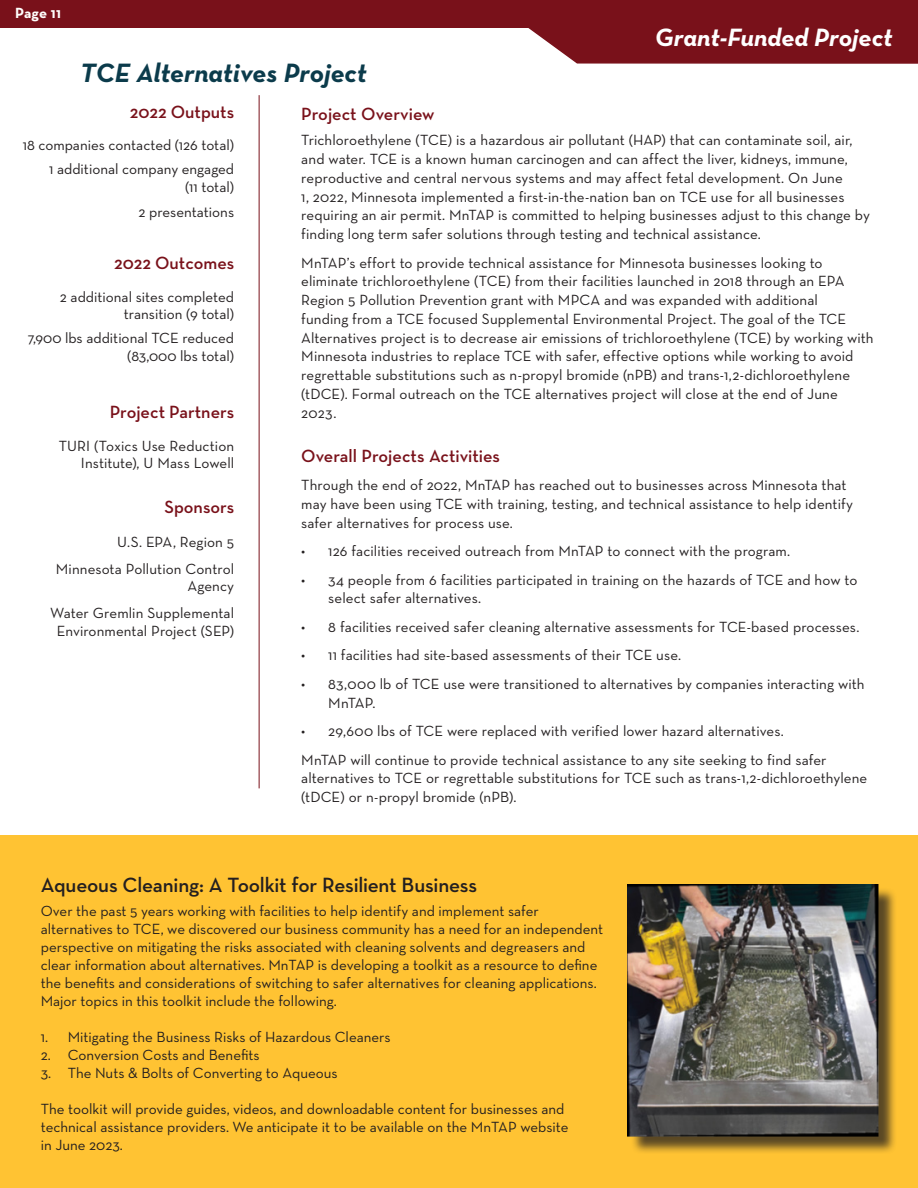
<style>
.page{position:relative;width:918px;height:1188px;background:#fff}
.page>*{position:absolute;margin:0;border:0;box-sizing:border-box;transform-origin:0 0}
.Secondary_Headline{font:italic 700 27px "Neutra Text";color:#0b3b4b}
.Secondary_Headline-2{font:italic 700 25.5px "Neutra Text";color:#fff}
.Project_Subhead{font:600 21px "Neutra Text";letter-spacing:-.01em;color:#231f20}
.Body_Bullet{font:600 18px "Neutraface Text";color:#79111a}
.Project_Title{font:600 18px "Neutraface Text";color:#79111a}
.Right_Data{font:600 18px "Neutraface Text";color:#79111a}
.Body_Bullet-2{font:15px/18.8px "Neutra Text";letter-spacing:.005em;color:#231f20}
.Project_Title-2{font:15px/18px "Neutra Text";color:#231f20;text-align:right}
.Right_Data-2{font:15px/17.2px "Neutra Text";letter-spacing:.005em;color:#231f20;text-align:right}
.t1{font:700 15px "Neutra Text";letter-spacing:.01em;color:#fffefc}
</style>
<div class="page">
<svg style="left:528px;top:28px;width:390px;height:36px;background:#83222b"></svg>
<div style="left:0;top:0;width:918px;height:28px;background:#79111a"></div>
<div style="left:0;top:836px;width:918px;height:352px;background:#ffc333"></div>
<div style="left:630px;top:887px;width:267px;height:268px;background:#231f20;opacity:.75"></div>
<img style="left:628px;top:885px;width:251px;height:251px">
<hr style="left:259px;top:95px;width:1px;height:693px;background:#79111a">
<p class="t1" style="left:15px;top:4px;width:47px">Page 11</p>
<p class="Secondary_Headline-2" style="left:655px;top:21px;width:239px">Grant-Funded Project</p>
<p class="Secondary_Headline" style="left:80px;top:56px;width:288px">TCE Alternatives Project</p>
<p class="Body_Bullet" style="left:301px;top:102px;width:135px">Project Overview</p>
<p class="Body_Bullet-2" style="left:301px;top:131px;width:570px">Trichloroethylene (TCE) is a hazardous air pollutant (HAP) that can contaminate soil, air, and water. TCE is a known human carcinogen and can affect the liver, kidneys, immune, reproductive and central nervous systems and may affect fetal development. On June<br>1, 2022, Minnesota implemented a first-in-the-nation ban on TCE use for all businesses requiring an air permit. MnTAP is committed to helping businesses adjust to this change by finding long term safer solutions through testing and technical assistance.</p>
<p class="Body_Bullet-2" style="left:301px;top:253px;width:574px">MnTAP’s effort to provide technical assistance for Minnesota businesses looking to eliminate trichloroethylene (TCE) from their facilities launched in 2018 through an EPA Region 5 Pollution Prevention grant with MPCA and was expanded with additional<br>funding from a TCE focused Supplemental Environmental Project. The goal of the TCE Alternatives project is to decrease air emissions of trichloroethylene (TCE) by working with Minnesota industries to replace TCE with safer, effective options while working to avoid regrettable substitutions such as n-propyl bromide (nPB) and trans-1,2-dichloroethylene (tDCE). Formal outreach on the TCE alternatives project will close at the end of June 2023.</p>
<p class="Body_Bullet" style="left:301px;top:444px;width:200px">Overall Projects Activities</p>
<p class="Body_Bullet-2" style="left:301px;top:476px;width:553px">Through the end of 2022, MnTAP has reached out to businesses across Minnesota that may have been using TCE with training, testing, and technical assistance to help identify safer alternatives for process use.</p>
<p class="Body_Bullet-2" style="left:301px;top:542px;width:491px">• 126 facilities received outreach from MnTAP to connect with the program.</p>
<p class="Body_Bullet-2" style="left:328px;top:570px;width:531px;text-indent:-27px">• 34 people from 6 facilities participated in training on the hazards of TCE and how to select safer alternatives.</p>
<p class="Body_Bullet-2" style="left:301px;top:617px;width:560px">• 8 facilities received safer cleaning alternative assessments for TCE-based processes.</p>
<p class="Body_Bullet-2" style="left:301px;top:646px;width:381px">• 11 facilities had site-based assessments of their TCE use.</p>
<p class="Body_Bullet-2" style="left:328px;top:674px;width:538px;text-indent:-27px">• 83,000 lb of TCE use were transitioned to alternatives by companies interacting with<br>MnTAP.</p>
<p class="Body_Bullet-2" style="left:301px;top:721px;width:484px">• 29,600 lbs of TCE were replaced with verified lower hazard alternatives.</p>
<p class="Body_Bullet-2" style="left:301px;top:750px;width:568px">MnTAP will continue to provide technical assistance to any site seeking to find safer alternatives to TCE or regrettable substitutions for TCE such as trans-1,2-dichloroethylene (tDCE) or n-propyl bromide (nPB).</p>
<p class="Project_Title" style="left:130px;top:101px;width:106px">2022 Outputs</p>
<p class="Project_Title-2" style="left:23px;top:136px;width:213px">18 companies contacted (126 total)</p>
<p class="Project_Title-2" style="left:49px;top:160px;width:186px">1 additional company engaged (11 total)</p>
<p class="Project_Title-2" style="left:138px;top:202px;width:97px">2 presentations</p>
<p class="Project_Title" style="left:114px;top:251px;width:121px">2022 Outcomes</p>
<p class="Project_Title-2" style="left:60px;top:288px;width:176px;line-height:17.2px">2 additional sites completed transition (9 total)</p>
<p class="Project_Title-2" style="left:28px;top:328px;width:208px">7,900 lbs additional TCE reduced (83,000 lbs total)</p>
<p class="Project_Title" style="left:110px;top:401px;width:126px">Project Partners</p>
<p class="Right_Data-2" style="left:59px;top:437px;width:177px">TURI (Toxics Use Reduction<br>Institute), U Mass Lowell</p>
<p class="Right_Data" style="left:164px;top:495px;width:71px">Sponsors</p>
<p class="Right_Data-2" style="left:117px;top:533px;width:119px">U.S. EPA, Region 5</p>
<p class="Right_Data-2" style="left:56px;top:560px;width:180px">Minnesota Pollution Control<br>Agency</p>
<p class="Right_Data-2" style="left:50px;top:604px;width:186px;text-align:center">Water Gremlin Supplemental<br>Environmental Project (SEP)</p>
<p class="Project_Subhead" style="left:41px;top:872px;width:438px">Aqueous Cleaning: A Toolkit for Resilient Business</p>
<p class="Body_Bullet-2" style="left:41px;top:902px;width:564px;line-height:18px">Over the past 5 years working with facilities to help identify and implement safer alternatives to TCE, we discovered our business community has a need for an independent perspective on mitigating the risks associated with cleaning solvents and degreasers and clear information about alternatives. MnTAP is developing a toolkit as a resource to define the benefits and considerations of switching to safer alternatives for cleaning applications.<br>Major topics in this toolkit include the following.</p>
<p class="Body_Bullet-2" style="left:41px;top:1027px;width:351px">1. Mitigating the Business Risks of Hazardous Cleaners</p>
<p class="Body_Bullet-2" style="left:41px;top:1045px;width:220px">2. Conversion Costs and Benefits</p>
<p class="Body_Bullet-2" style="left:41px;top:1063px;width:298px">3. The Nuts &amp; Bolts of Converting to Aqueous</p>
<p class="Body_Bullet-2" style="left:41px;top:1100px;width:529px;line-height:18px">The toolkit will provide guides, videos, and downloadable content for businesses and technical assistance providers. We anticipate it to be available on the MnTAP website in June 2023.</p>
</div>
